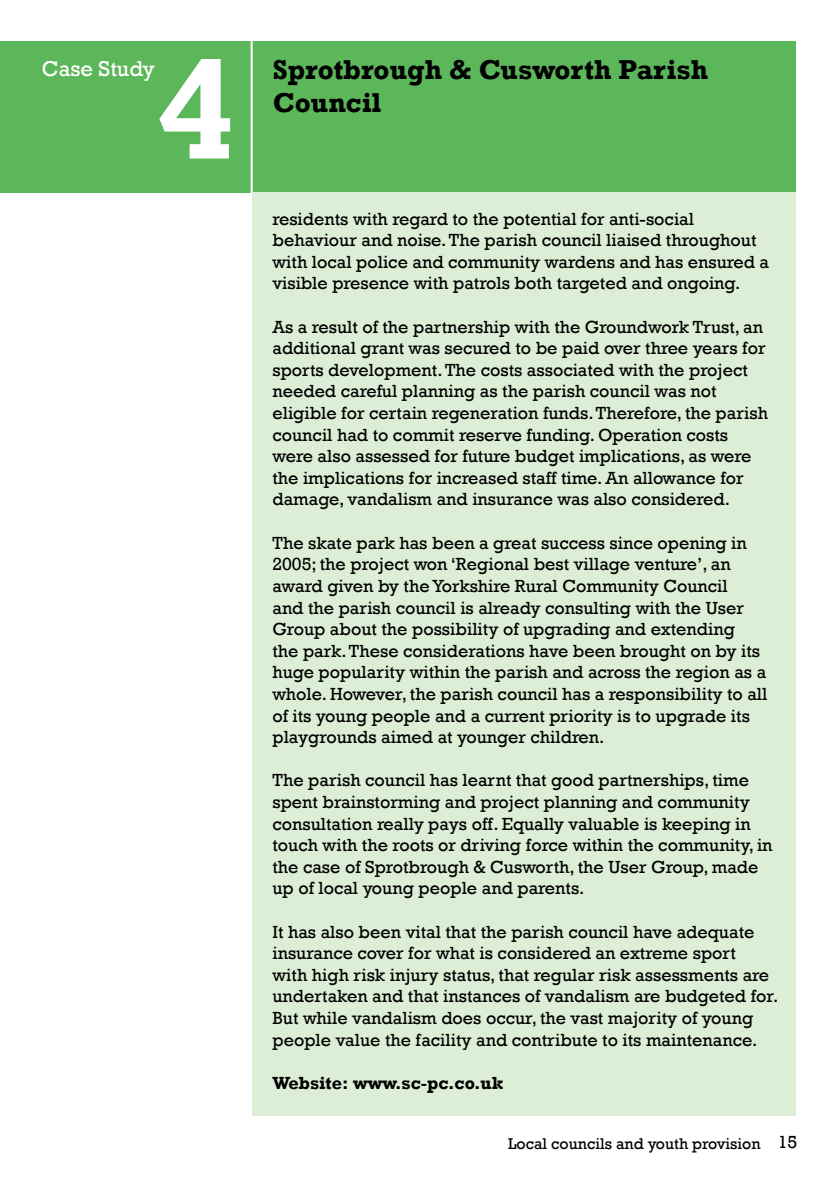
<style>
.page{position:relative;width:840px;height:1191px;background:#fff}
.page>*{position:absolute;margin:0;border:0;box-sizing:border-box;transform-origin:0 0}
.t1{font:700 144px "Rockwell";color:#fff}
.t2{font:700 28px/33.6px "Rockwell";color:#000}
.t3{font:22px "Rockwell";color:#fff}
.t4{font:18px/21.6px "Rockwell";color:#000}
.t5{font:700 18px "Rockwell";color:#000}
.t6{font:16px "Rockwell";color:#000}
.s1{font-size:18px}
</style>
<div class="page">
<div style="left:0;top:41px;width:795px;height:152px;background:#5cb65a"></div>
<hr style="left:250px;top:41px;width:2px;height:152px;background:#fff">
<div style="left:252px;top:193px;width:543px;height:923px;background:#dceed5"></div>
<h1 class="t1" style="left:156px;top:59px;width:81px">4</h1>
<p class="t3" style="left:42px;top:60px;width:114px">Case Study</p>
<h2 class="t2" style="left:273px;top:55px;width:436px">Sprotbrough &amp; Cusworth Parish<br>Council</h2>
<p class="t4" style="left:272px;top:209px;width:498px">residents with regard to the potential for anti-social behaviour and noise. The parish council liaised throughout with local police and community wardens and has ensured a visible presence with patrols both targeted and ongoing.</p>
<p class="t4" style="left:272px;top:317px;width:497px">As a result of the partnership with the Groundwork Trust, an additional grant was secured to be paid over three years for sports development. The costs associated with the project needed careful planning as the parish council was not eligible for certain regeneration funds. Therefore, the parish council had to commit reserve funding. Operation costs were also assessed for future budget implications, as were the implications for increased staff time. An allowance for damage, vandalism and insurance was also considered.</p>
<p class="t4" style="left:272px;top:533px;width:496px">The skate park has been a great success since opening in 2005; the project won ‘Regional best village venture’, an award given by the Yorkshire Rural Community Council<br>and the parish council is already consulting with the User Group about the possibility of upgrading and extending<br>the park. These considerations have been brought on by its huge popularity within the parish and across the region as a whole. However, the parish council has a responsibility to all of its young people and a current priority is to upgrade its playgrounds aimed at younger children.</p>
<p class="t4" style="left:272px;top:771px;width:501px">The parish council has learnt that good partnerships, time spent brainstorming and project planning and community consultation really pays off. Equally valuable is keeping in touch with the roots or driving force within the community, in the case of Sprotbrough &amp; Cusworth, the User Group, made up of local young people and parents.</p>
<p class="t4" style="left:272px;top:922px;width:507px">It has also been vital that the parish council have adequate insurance cover for what is considered an extreme sport<br>with high risk injury status, that regular risk assessments are undertaken and that instances of vandalism are budgeted for.<br>But while vandalism does occur, the vast majority of young people value the facility and contribute to its maintenance.</p>
<p class="t5" style="left:272px;top:1076px;width:232px">Website: www.sc-pc.co.uk</p>
<p class="t6" style="left:508px;top:1137px;width:290px">Local councils and youth provision <span class="s1">15</span></p>
</div>
